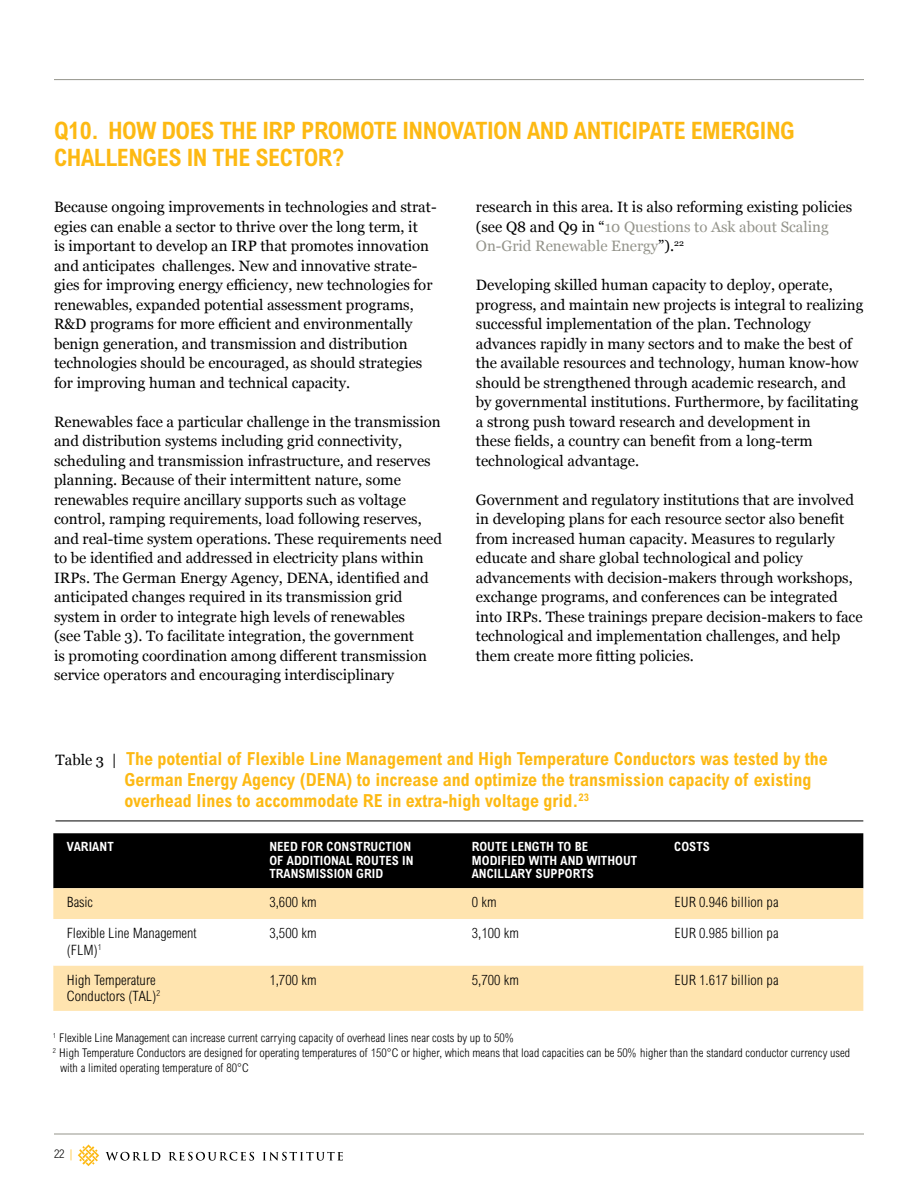
<style>
.page{position:relative;width:918px;height:1188px;background:#fff}
.page>*{position:absolute;margin:0;border:0;box-sizing:border-box;transform-origin:0 0}
.t1{font:700 condensed 24px/27px "Arial MT Std";letter-spacing:-.02em;color:#fdb913}
.t2{font:700 condensed 18px/21px "Arial MT Std";color:#fdb913}
.t3{font:15px/19.5px "Georgia";color:#000}
.t4{font:300 condensed 14.25px/16.5px "Arial MT Std";letter-spacing:.005em;color:#000}
.t5{font:700 condensed 12.75px/13.5px "Arial MT Std";letter-spacing:.005em;color:#fff}
.t6{font:300 condensed 12px "Arial MT Std";letter-spacing:.005em;color:#000}
.s1{color:#94948b}
.s2{font-family:"Georgia";font-weight:400;font-stretch:normal;font-size:15px;color:#000}
.s3{color:#fdb913}
</style>
<div class="page">
<hr style="left:54px;top:79px;width:810px;height:1px;background:#94948b">
<hr style="left:54px;top:1134px;width:810px;height:1px;background:#94948b">
<svg style="left:78px;top:1144px;width:21px;height:22px"></svg>
<svg style="left:106px;top:1152px;width:54px;height:9px"></svg>
<svg style="left:169px;top:1152px;width:85px;height:9px"></svg>
<svg style="left:263px;top:1152px;width:80px;height:9px"></svg>
<hr style="left:56px;top:821px;width:807px;height:1px;background:#000">
<div style="left:53px;top:833px;width:810px;height:55px;background:#000"></div>
<div style="left:53px;top:888px;width:810px;height:123px;background:#ffe4af"></div>
<svg style="left:53px;top:919px;width:810px;height:47px"></svg>
<h1 class="t1" style="left:54px;top:117px;width:742px">Q10. HOW DOES THE IRP PROMOTE INNOVATION AND ANTICIPATE EMERGING<br>CHALLENGES IN THE SECTOR?</h1>
<p class="t3" style="left:54px;top:197px;width:384px">Because ongoing improvements in technologies and strat&shy;egies can enable a sector to thrive over the long term, it<br>is important to develop an IRP that promotes innovation and anticipates challenges. New and innovative strate&shy;gies for improving energy efficiency, new technologies for renewables, expanded potential assessment programs, R&amp;D programs for more efficient and environmentally benign generation, and transmission and distribution technologies should be encouraged, as should strategies for improving human and technical capacity.</p>
<p class="t3" style="left:54px;top:411px;width:390px">Renewables face a particular challenge in the transmission and distribution systems including grid connectivity, scheduling and transmission infrastructure, and reserves planning. Because of their intermittent nature, some renewables require ancillary supports such as voltage control, ramping requirements, load following reserves, and real-time system operations. These requirements need to be identified and addressed in electricity plans within IRPs. The German Energy Agency, DENA, identified and anticipated changes required in its transmission grid system in order to integrate high levels of renewables<br>(see Table 3). To facilitate integration, the government<br>is promoting coordination among different transmission service operators and encouraging interdisciplinary</p>
<p class="t3" style="left:476px;top:197px;width:378px">research in this area. It is also reforming existing policies (see Q8 and Q9 in “<span class="s1">10 Questions to Ask about Scaling<br>On-Grid Renewable Energy</span>”).<sup>22</sup></p>
<p class="t3" style="left:476px;top:275px;width:389px">Developing skilled human capacity to deploy, operate, progress, and maintain new projects is integral to realizing successful implementation of the plan. Technology advances rapidly in many sectors and to make the best of the available resources and technology, human know-how should be strengthened through academic research, and by governmental institutions. Furthermore, by facilitating a strong push toward research and development in<br>these fields, a country can benefit from a long-term technological advantage.</p>
<p class="t3" style="left:476px;top:489px;width:388px">Government and regulatory institutions that are involved in developing plans for each resource sector also benefit from increased human capacity. Measures to regularly educate and share global technological and policy advancements with decision-makers through workshops, exchange programs, and conferences can be integrated into IRPs. These trainings prepare decision-makers to face technological and implementation challenges, and help them create more fitting policies.</p>
<p class="t2" style="left:124px;top:748px;width:705px;text-indent:-69px"><span class="s2">Table 3 |</span> The potential of Flexible Line Management and High Temperature Conductors was tested by the<br>German Energy Agency (DENA) to increase and optimize the transmission capacity of existing overhead lines to accommodate RE in extra-high voltage grid.<sup>23</sup></p>
<p class="t5" style="left:67px;top:840px;width:48px">VARIANT</p>
<p class="t5" style="left:269px;top:840px;width:146px">NEED FOR CONSTRUCTION<br>OF ADDITIONAL ROUTES IN<br>TRANSMISSION GRID</p>
<p class="t5" style="left:472px;top:840px;width:167px">ROUTE LENGTH TO BE<br>MODIFIED WITH AND WITHOUT<br>ANCILLARY SUPPORTS</p>
<p class="t5" style="left:674px;top:840px;width:37px">COSTS</p>
<p class="t4" style="left:67px;top:894px;width:28px">Basic</p>
<p class="t4" style="left:269px;top:894px;width:49px">3,600 km</p>
<p class="t4" style="left:472px;top:894px;width:26px">0 km</p>
<p class="t4" style="left:674px;top:894px;width:106px">EUR 0.946 billion pa</p>
<p class="t4" style="left:67px;top:925px;width:131px">Flexible Line Management (FLM)<sup>1</sup></p>
<p class="t4" style="left:269px;top:925px;width:49px">3,500 km</p>
<p class="t4" style="left:472px;top:925px;width:49px">3,100 km</p>
<p class="t4" style="left:674px;top:925px;width:106px">EUR 0.985 billion pa</p>
<p class="t4" style="left:67px;top:971px;width:95px">High Temperature<br>Conductors (TAL)<sup>2</sup></p>
<p class="t4" style="left:269px;top:971px;width:49px">1,700 km</p>
<p class="t4" style="left:472px;top:971px;width:49px">5,700 km</p>
<p class="t4" style="left:674px;top:971px;width:106px">EUR 1.617 billion pa</p>
<p class="t6" style="left:53px;top:1031px;width:463px"><sup>1</sup> Flexible Line Management can increase current carrying capacity of overhead lines near costs by up to 50%</p>
<p class="t6" style="left:53px;top:1046px;width:799px"><sup>2</sup> High Temperature Conductors are designed for operating temperatures of 150°C or higher, which means that load capacities can be 50% higher than the standard conductor currency used</p>
<p class="t6" style="left:60px;top:1061px;width:190px">with a limited operating temperature of 80°C</p>
<p class="t6" style="left:54px;top:1147px;width:20px">22 <span class="s3">|</span></p>
</div>
